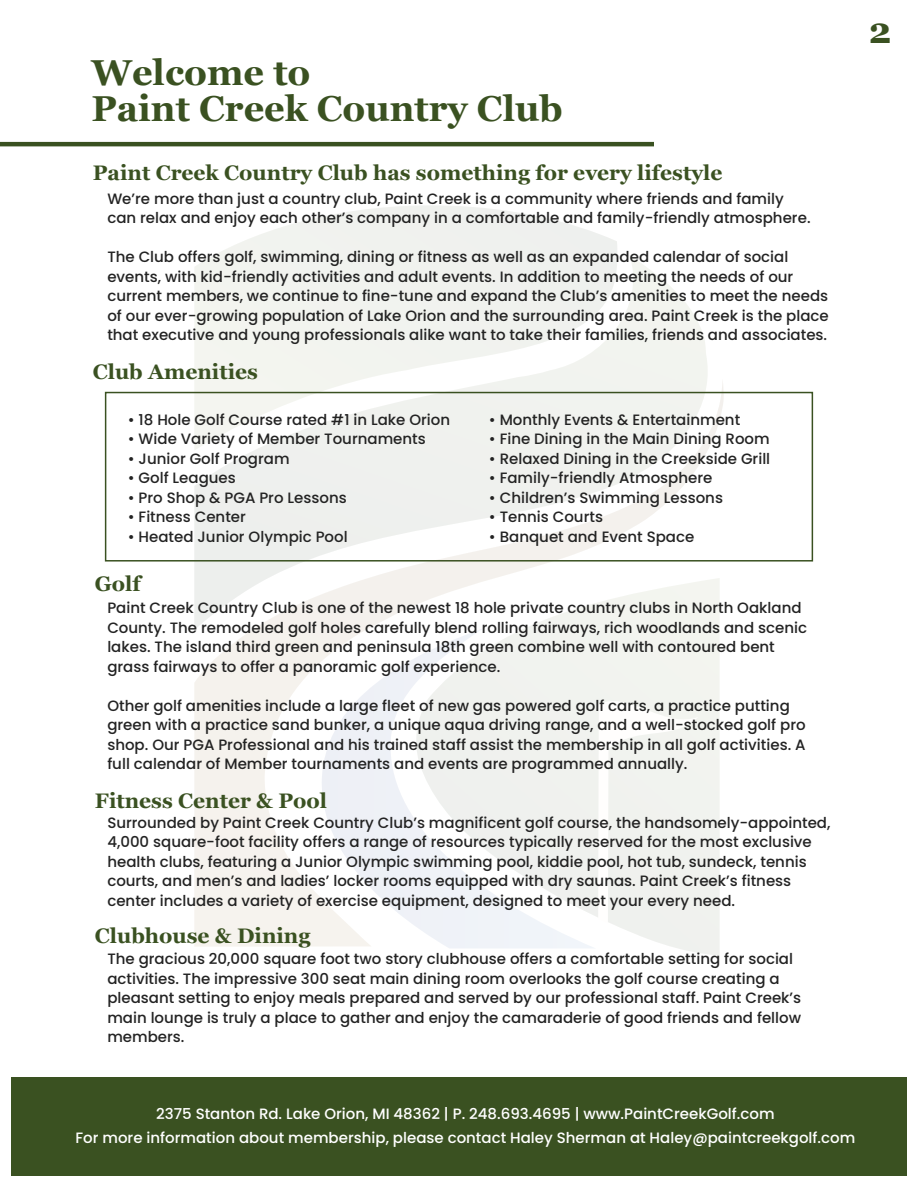
<style>
.page{position:relative;width:918px;height:1188px;background:#fff}
.page>*{position:absolute;margin:0;border:0;box-sizing:border-box;transform-origin:0 0}
.t1{font:700 36px/36px "Georgia";color:#3a5121}
.t2{font:700 21px "Georgia";color:#3a5121}
.t3{font:500 15px/19.5px "Poppins";color:#232323}
.t4{font:500 15px/24px "Poppins";color:#fff;text-align:center}
</style>
<div class="page">
<div style="left:11px;top:1077px;width:896px;height:99px;background:#3a5121"></div>
<svg style="left:194px;top:382px;width:530px;height:565px"></svg>
<svg style="left:194px;top:256px;width:521px;height:374px"></svg>
<svg style="left:194px;top:205px;width:424px;height:246px"></svg>
<svg style="left:598px;top:694px;width:100px;height:229px"></svg>
<hr style="left:0;top:142px;width:654px;height:4px;background:#3a5121">
<div style="left:105px;top:392px;width:708px;height:170px;border:2px solid #3a5121"></div>
<h1 class="t1" style="left:92px;top:52px;width:473px">Welcome to<br>Paint Creek Country Club</h1>
<h2 class="t2" style="left:93px;top:157px;width:631px">Paint Creek Country Club has something for every lifestyle</h2>
<p class="t3" style="left:107px;top:189px;width:705px">We’re more than just a country club, Paint Creek is a community where friends and family can relax and enjoy each other’s company in a comfortable and family-friendly atmosphere.</p>
<p class="t3" style="left:107px;top:247px;width:723px">The Club offers golf, swimming, dining or fitness as well as an expanded calendar of social events, with kid-friendly activities and adult events. In addition to meeting the needs of our current members, we continue to fine-tune and expand the Club’s amenities to meet the needs of our ever-growing population of Lake Orion and the surrounding area. Paint Creek is the place that executive and young professionals alike want to take their families, friends and associates.</p>
<h2 class="t2" style="left:93px;top:356px;width:167px">Club Amenities</h2>
<p class="t3" style="left:128px;top:410px;width:324px">• 18 Hole Golf Course rated #1 in Lake Orion</p>
<p class="t3" style="left:128px;top:429px;width:300px">• Wide Variety of Member Tournaments</p>
<p class="t3" style="left:128px;top:449px;width:163px">• Junior Golf Program</p>
<p class="t3" style="left:128px;top:468px;width:110px">• Golf Leagues</p>
<p class="t3" style="left:128px;top:488px;width:221px">• Pro Shop &amp; PGA Pro Lessons</p>
<p class="t3" style="left:128px;top:507px;width:120px">• Fitness Center</p>
<p class="t3" style="left:128px;top:527px;width:221px">• Heated Junior Olympic Pool</p>
<h2 class="t2" style="left:95px;top:568px;width:47px">Golf</h2>
<p class="t3" style="left:489px;top:410px;width:253px">• Monthly Events &amp; Entertainment</p>
<p class="t3" style="left:489px;top:429px;width:282px">• Fine Dining in the Main Dining Room</p>
<p class="t3" style="left:489px;top:449px;width:283px">• Relaxed Dining in the Creekside Grill</p>
<p class="t3" style="left:489px;top:468px;width:225px">• Family-friendly Atmosphere</p>
<p class="t3" style="left:489px;top:488px;width:236px">• Children’s Swimming Lessons</p>
<p class="t3" style="left:489px;top:507px;width:116px">• Tennis Courts</p>
<p class="t3" style="left:489px;top:527px;width:207px">• Banquet and Event Space</p>
<p class="t3" style="left:107px;top:598px;width:701px">Paint Creek Country Club is one of the newest 18 hole private country clubs in North Oakland County. The remodeled golf holes carefully blend rolling fairways, rich woodlands and scenic lakes. The island third green and peninsula 18th green combine well with contoured bent grass fairways to offer a panoramic golf experience.</p>
<p class="t3" style="left:107px;top:696px;width:700px">Other golf amenities include a large fleet of new gas powered golf carts, a practice putting green with a practice sand bunker, a unique aqua driving range, and a well-stocked golf pro shop. Our PGA Professional and his trained staff assist the membership in all golf activities. A full calendar of Member tournaments and events are programmed annually.</p>
<h2 class="t2" style="left:95px;top:785px;width:234px">Fitness Center &amp; Pool</h2>
<p class="t3" style="left:107px;top:813px;width:725px">Surrounded by Paint Creek Country Club’s magnificent golf course, the handsomely-appointed, 4,000 square-foot facility offers a range of resources typically reserved for the most exclusive health clubs, featuring a Junior Olympic swimming pool, kiddie pool, hot tub, sundeck, tennis courts, and men’s and ladies’ locker rooms equipped with dry saunas. Paint Creek’s fitness center includes a variety of exercise equipment, designed to meet your every need.</p>
<h2 class="t2" style="left:95px;top:920px;width:217px">Clubhouse &amp; Dining</h2>
<p class="t3" style="left:107px;top:949px;width:695px">The gracious 20,000 square foot two story clubhouse offers a comfortable setting for social activities. The impressive 300 seat main dining room overlooks the golf course creating a pleasant setting to enjoy meals prepared and served by our professional staff. Paint Creek’s main lounge is truly a place to gather and enjoy the camaraderie of good friends and fellow members.</p>
<h1 class="t1" style="left:869px;top:10px;width:24px">2</h1>
<p class="t4" style="left:76px;top:1102px;width:781px">2375 Stanton Rd. Lake Orion, MI 48362 | P. 248.693.4695 | www.PaintCreekGolf.com<br>For more information about membership, please contact Haley Sherman at Haley@paintcreekgolf.com</p>
</div>
